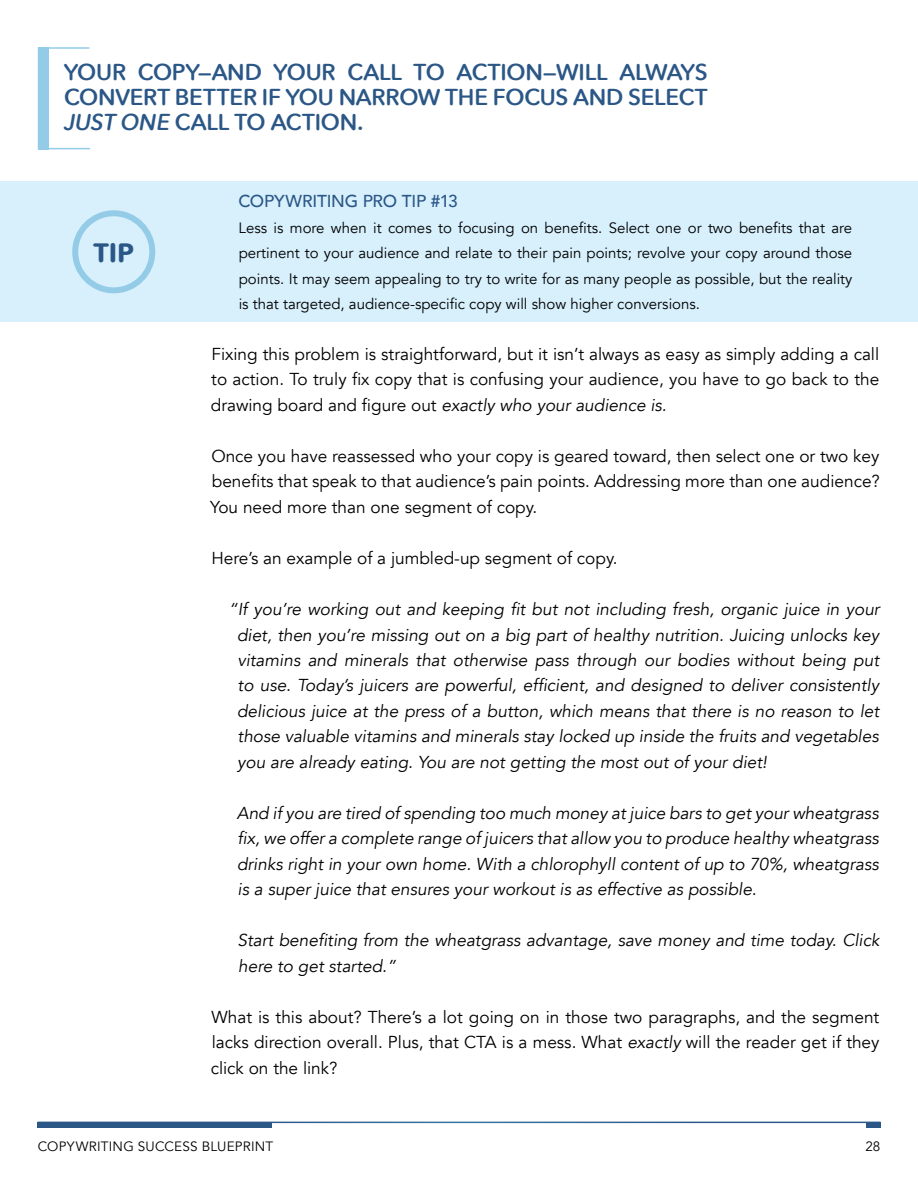
<style>
.page{position:relative;width:918px;height:1188px;background:#fff}
.page>*{position:absolute;margin:0;border:0;box-sizing:border-box;transform-origin:0 0}
.t1{font:700 26.55px "Avenir Next Rounded Pro";color:#2b5787}
.t2{font:600 22.5px/25.5px "Avenir Next Rounded Pro";letter-spacing:-.01em;color:#2b5787;text-align:justify}
.t3{font:italic 17.25px/25.5px "Avenir";color:#000;text-align:justify}
.t4{font:17.25px/25.5px "Avenir";color:#000;text-align:justify}
.t5{font:500 17.25px "Avenir";letter-spacing:-.01em;color:#2b5787}
.t6{font:15px/25.5px "Avenir";color:#000;text-align:justify}
.t7{font:13.5px "Avenir";letter-spacing:.015em;color:#000}
.s1{font-style:italic}
</style>
<div class="page">
<div style="left:38px;top:1122px;width:234px;height:6px;background:#2b5787"></div>
<div style="left:866px;top:1122px;width:14px;height:6px;background:#2b5787"></div>
<div style="left:0;top:182px;width:918px;height:140px;background:#d7f0fc"></div>
<div style="left:72px;top:210px;width:83px;height:83px;border:6px solid #94cce8;border-radius:50%"></div>
<svg style="left:37px;top:47px;width:54px;height:103px"></svg>
<div style="left:38px;top:47px;width:10px;height:102px;background:#94cce8"></div>
<h2 class="t2" style="left:64px;top:59px;width:645px">YOUR COPY—AND YOUR CALL TO ACTION—WILL ALWAYS CONVERT BETTER IF YOU NARROW THE FOCUS AND SELECT <span class="s1">JUST ONE</span> CALL TO ACTION.</h2>
<h1 class="t1" style="left:93px;top:236px;width:42px">TIP</h1>
<p class="t5" style="left:238px;top:186px;width:221px">COPYWRITING PRO TIP #13</p>
<p class="t6" style="left:239px;top:215px;width:615px">Less is more when it comes to focusing on benefits. Select one or two benefits that are pertinent to your audience and relate to their pain points; revolve your copy around those points. It may seem appealing to try to write for as many people as possible, but the reality is that targeted, audience-specific copy will show higher conversions.</p>
<p class="t4" style="left:211px;top:342px;width:670px">Fixing this problem is straightforward, but it isn’t always as easy as simply adding a call to action. To truly fix copy that is confusing your audience, you have to go back to the drawing board and figure out <span class="s1">exactly who your audience is.</span></p>
<p class="t4" style="left:210px;top:444px;width:671px">Once you have reassessed who your copy is geared toward, then select one or two key benefits that speak to that audience’s pain points. Addressing more than one audience?<br>You need more than one segment of copy.</p>
<p class="t4" style="left:211px;top:546px;width:408px">Here’s an example of a jumbled-up segment of copy.</p>
<p class="t3" style="left:237px;top:597px;width:644px;text-indent:-8px">“If you’re working out and keeping fit but not including fresh, organic juice in your diet, then you’re missing out on a big part of healthy nutrition. Juicing unlocks key vitamins and minerals that otherwise pass through our bodies without being put to use. Today’s juicers are powerful, efficient, and designed to deliver consistently delicious juice at the press of a button, which means that there is no reason to let those valuable vitamins and minerals stay locked up inside the fruits and vegetables you are already eating. You are not getting the most out of your diet!</p>
<p class="t3" style="left:237px;top:801px;width:643px">And if you are tired of spending too much money at juice bars to get your wheatgrass fix, we offer a complete range of juicers that allow you to produce healthy wheatgrass drinks right in your own home. With a chlorophyll content of up to 70%, wheatgrass is a super juice that ensures your workout is as effective as possible.</p>
<p class="t3" style="left:237px;top:928px;width:643px">Start benefiting from the wheatgrass advantage, save money and time today. Click here to get started.”</p>
<p class="t4" style="left:211px;top:1005px;width:670px">What is this about? There’s a lot going on in those two paragraphs, and the segment lacks direction overall. Plus, that CTA is a mess. What <span class="s1">exactly</span> will the reader get if they click on the link?</p>
<p class="t7" style="left:38px;top:1138px;width:237px">COPYWRITING SUCCESS BLUEPRINT</p>
<p class="t7" style="left:865px;top:1138px;width:17px">28</p>
</div>
